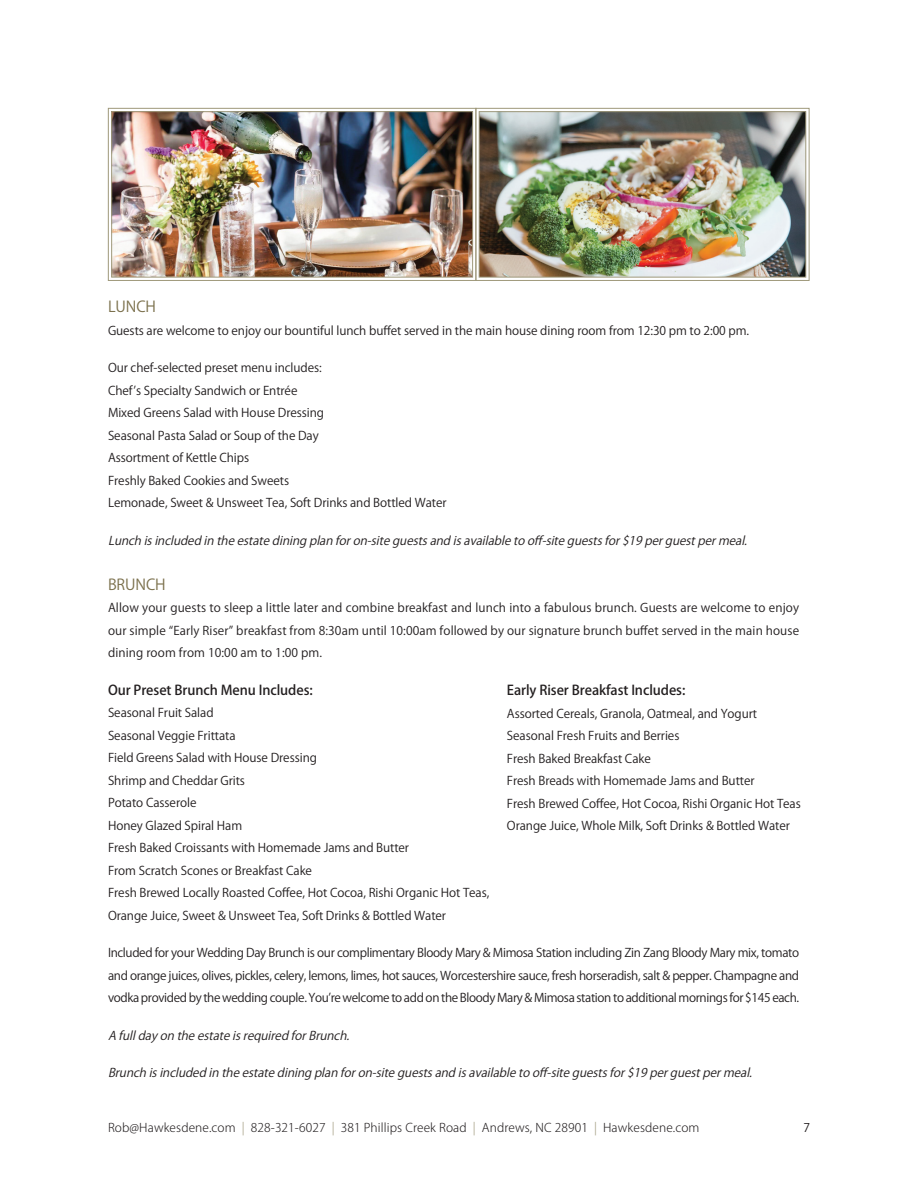
<style>
.page{position:relative;width:918px;height:1188px;background:#fff}
.page>*{position:absolute;margin:0;border:0;box-sizing:border-box;transform-origin:0 0}
.t1{font:15px "Koz Go Pr 6 N";letter-spacing:-.005em;color:#7b704c}
.t2{font:500 13.5px "Koz Go Pr 6 N";letter-spacing:-.005em;color:#231f20}
.t3{font:12px/22.5px "Koz Go Pr 6 N";letter-spacing:-.005em;color:#231f20;text-align:justify}
.t4{font:italic 12px "Koz Go Pr 6 N";color:#231f20}
.t5{font:300 12px "Koz Go Pro";letter-spacing:.01em;color:#231f20}
.t6{font:12px "Koz Go Pro";color:#231f20}
.s1{color:#9f997b}
</style>
<div class="page">
<svg style="left:477px;top:108px;width:333px;height:173px"></svg>
<img style="left:478px;top:111px;width:328px;height:167px">
<svg style="left:108px;top:108px;width:369px;height:173px"></svg>
<img style="left:111px;top:111px;width:362px;height:167px">
<p class="t1" style="left:108px;top:298px;width:50px">LUNCH</p>
<p class="t3" style="left:108px;top:319px;width:643px">Guests are welcome to enjoy our bountiful lunch buffet served in the main house dining room from 12:30 pm to 2:00 pm.</p>
<p class="t3" style="left:108px;top:357px;width:215px">Our chef-selected preset menu includes:</p>
<p class="t3" style="left:108px;top:379px;width:191px">Chef’s Specialty Sandwich or Entrée</p>
<p class="t3" style="left:108px;top:402px;width:218px">Mixed Greens Salad with House Dressing</p>
<p class="t3" style="left:108px;top:424px;width:212px">Seasonal Pasta Salad or Soup of the Day</p>
<p class="t3" style="left:108px;top:447px;width:143px">Assortment of Kettle Chips</p>
<p class="t3" style="left:108px;top:469px;width:183px">Freshly Baked Cookies and Sweets</p>
<p class="t3" style="left:108px;top:492px;width:340px">Lemonade, Sweet &amp; Unsweet Tea, Soft Drinks and Bottled Water</p>
<p class="t4" style="left:108px;top:534px;width:645px">Lunchisincludedintheestatediningplanforon-siteguestsandisavailabletooff-siteguestsfor$19perguestpermeal.</p>
<p class="t1" style="left:108px;top:576px;width:59px">BRUNCH</p>
<p class="t3" style="left:108px;top:597px;width:693px">Allow your guests to sleep a little later and combine breakfast and lunch into a fabulous brunch. Guests are welcome to enjoy our simple “Early Riser” breakfast from 8:30am until 10:00am followed by our signature brunch buffet served in the main house dining room from 10:00 am to 1:00 pm.</p>
<p class="t2" style="left:108px;top:682px;width:206px">Our Preset Brunch Menu Includes:</p>
<p class="t3" style="left:108px;top:702px;width:107px">Seasonal Fruit Salad</p>
<p class="t3" style="left:108px;top:724px;width:129px">Seasonal Veggie Frittata</p>
<p class="t3" style="left:108px;top:747px;width:211px">Field Greens Salad with House Dressing</p>
<p class="t3" style="left:108px;top:769px;width:139px">Shrimp and Cheddar Grits</p>
<p class="t3" style="left:108px;top:792px;width:90px">Potato Casserole</p>
<p class="t3" style="left:108px;top:814px;width:136px">Honey Glazed Spiral Ham</p>
<p class="t3" style="left:108px;top:837px;width:303px">Fresh Baked Croissants with Homemade Jams and Butter</p>
<p class="t3" style="left:108px;top:859px;width:206px">From Scratch Scones or Breakfast Cake</p>
<p class="t3" style="left:108px;top:882px;width:383px">Fresh Brewed Locally Roasted Coffee, Hot Cocoa, Rishi Organic Hot Teas,</p>
<p class="t3" style="left:108px;top:904px;width:340px">Orange Juice, Sweet &amp; Unsweet Tea, Soft Drinks &amp; Bottled Water</p>
<p class="t3" style="left:108px;top:942px;width:693px">Included for your Wedding Day Brunch is our complimentary Bloody Mary &amp; Mimosa Station including Zin Zang Bloody Mary mix, tomato and orange juices, olives, pickles, celery, lemons, limes, hot sauces, Worcestershire sauce, fresh horseradish, salt &amp; pepper. Champagne and vodka provided by the wedding couple. You’re welcome to add on the Bloody Mary &amp; Mimosa station to additional mornings for $145 each.</p>
<p class="t4" style="left:108px;top:1029px;width:247px">AfulldayontheestateisrequiredforBrunch.</p>
<p class="t4" style="left:108px;top:1066px;width:650px">Brunchisincludedintheestatediningplanforon-siteguestsandisavailabletooff-siteguestsfor$19perguestpermeal.</p>
<p class="t2" style="left:507px;top:682px;width:180px">Early Riser Breakfast Includes:</p>
<p class="t3" style="left:507px;top:702px;width:252px">Assorted Cereals, Granola, Oatmeal, and Yogurt</p>
<p class="t3" style="left:507px;top:725px;width:174px">Seasonal Fresh Fruits and Berries</p>
<p class="t3" style="left:507px;top:747px;width:145px">Fresh Baked Breakfast Cake</p>
<p class="t3" style="left:507px;top:770px;width:249px">Fresh Breads with Homemade Jams and Butter</p>
<p class="t3" style="left:507px;top:792px;width:295px">Fresh Brewed Coffee, Hot Cocoa, Rishi Organic Hot Teas</p>
<p class="t3" style="left:507px;top:815px;width:285px">Orange Juice, Whole Milk, Soft Drinks &amp; Bottled Water</p>
<p class="t5" style="left:108px;top:1119px;width:593px">Rob@Hawkesdene.com <span class="s1">|</span> 828-321-6027 <span class="s1">|</span> 381 Phillips Creek Road <span class="s1">|</span> Andrews, NC 28901 <span class="s1">|</span> Hawkesdene.com</p>
<p class="t6" style="left:803px;top:1120px;width:8px">7</p>
</div>
